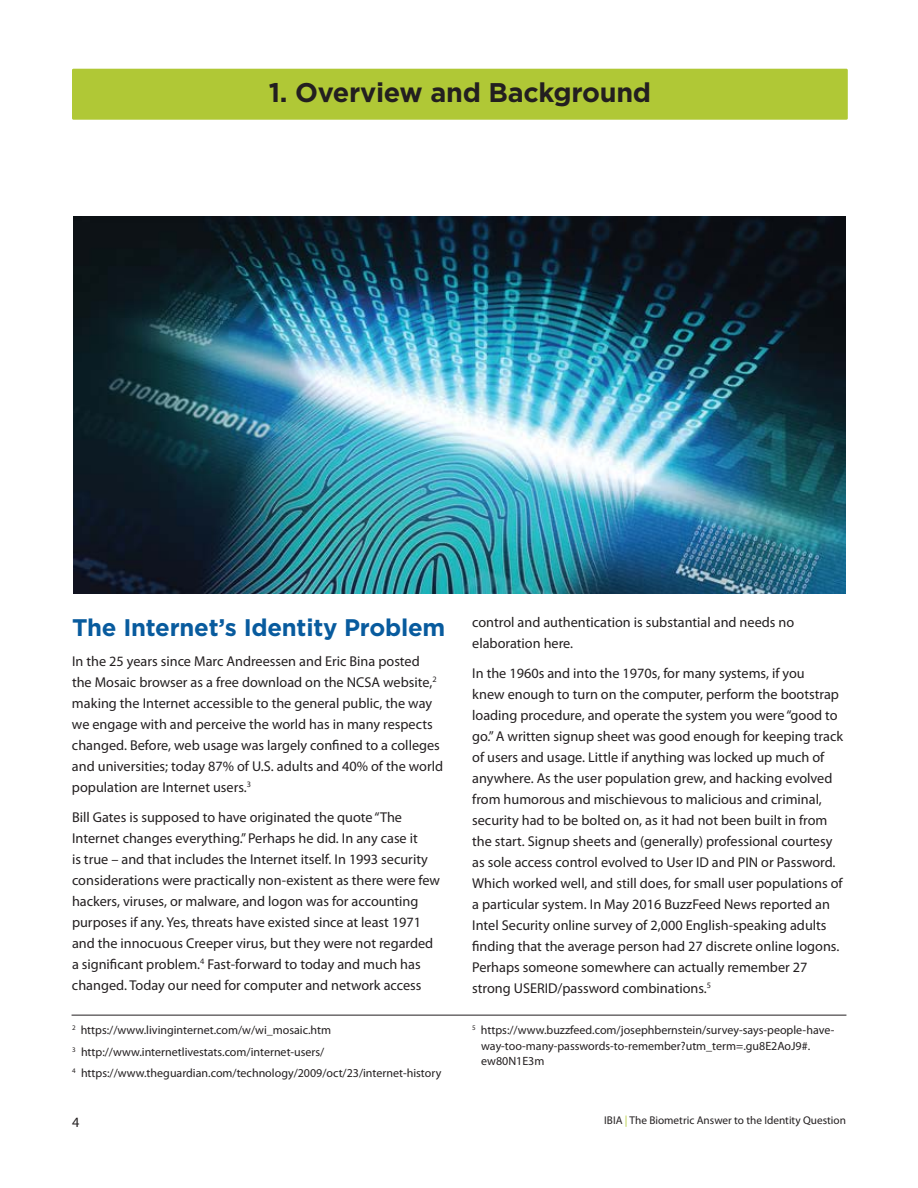
<style>
.page{position:relative;width:918px;height:1188px;background:#fff}
.page>*{position:absolute;margin:0;border:0;box-sizing:border-box;transform-origin:0 0}
.t1{font:700 27px "Gotham";letter-spacing:-.01em;color:#231f20}
.t2{font:700 24px "Gotham";letter-spacing:-.01em;color:#085b9e}
.t3{font:14.25px/21px "Myriad Pro";color:#231f20}
.t4{font:12px/21.8px "Myriad Pro";color:#231f20}
.t5{font:11.25px "Myriad Pro";color:#231f20}
.s1{color:#b0c836}
</style>
<div class="page">
<div style="left:72px;top:69px;width:776px;height:51px;background:#b0c836;border-radius:2px"></div>
<img style="left:74px;top:216px;width:772px;height:378px">
<hr style="left:72px;top:1015px;width:774px;height:1px;background:#231f20">
<h1 class="t1" style="left:269px;top:75px;width:384px">1. Overview and Background</h1>
<h2 class="t2" style="left:72px;top:611px;width:375px">The Internet’s Identity Problem</h2>
<p class="t3" style="left:72px;top:650px;width:373px">In the 25 years since Marc Andreessen and Eric Bina posted<br>the Mosaic browser as a free download on the NCSA website,<sup>2 </sup>making the Internet accessible to the general public, the way we engage with and perceive the world has in many respects changed. Before, web usage was largely confined to a colleges and universities; today 87% of U.S. adults and 40% of the world population are Internet users.<sup>3</sup></p>
<p class="t3" style="left:72px;top:806px;width:370px">Bill Gates is supposed to have originated the quote “The Internet changes everything.” Perhaps he did. In any case it<br>is true – and that includes the Internet itself. In 1993 security considerations were practically non-existent as there were few hackers, viruses, or malware, and logon was for accounting purposes if any. Yes, threats have existed since at least 1971 and the innocuous Creeper virus, but they were not regarded a significant problem.<sup>4</sup> Fast-forward to today and much has changed. Today our need for computer and network access</p>
<p class="t3" style="left:472px;top:612px;width:324px">control and authentication is substantial and needs no elaboration here.</p>
<p class="t3" style="left:472px;top:663px;width:372px">In the 1960s and into the 1970s, for many systems, if you<br>knew enough to turn on the computer, perform the bootstrap loading procedure, and operate the system you were “good to go.” A written signup sheet was good enough for keeping track of users and usage. Little if anything was locked up much of anywhere. As the user population grew, and hacking evolved from humorous and mischievous to malicious and criminal, security had to be bolted on, as it had not been built in from the start. Signup sheets and (generally) professional courtesy as sole access control evolved to User ID and PIN or Password.<br>Which worked well, and still does, for small user populations of a particular system. In May 2016 BuzzFeed News reported an Intel Security online survey of 2,000 English-speaking adults finding that the average person had 27 discrete online logons.<br>Perhaps someone somewhere can actually remember 27 strong USERID/password combinations.<sup>5</sup></p>
<p class="t4" style="left:72px;top:1019px;width:371px"><sup>2</sup> https://www.livinginternet.com/w/wi_mosaic.htm<br><sup>3</sup> http://www.internetlivestats.com/internet-users/<br><sup>4</sup> https://www.theguardian.com/technology/2009/oct/23/internet-history</p>
<p class="t4" style="left:481px;top:1022px;width:355px;line-height:15.8px;text-indent:-9px"><sup>5</sup> https://www.buzzfeed.com/josephbernstein/survey-says-people-have&shy;way-too-many-passwords-to-remember?utm_term=.gu8E2AoJ9#. ew80N1E3m</p>
<p class="t3" style="left:72px;top:1111px;width:9px">4</p>
<p class="t5" style="left:604px;top:1114px;width:243px">IBIA <span class="s1">|</span> The Biometric Answer to the Identity Question</p>
</div>
